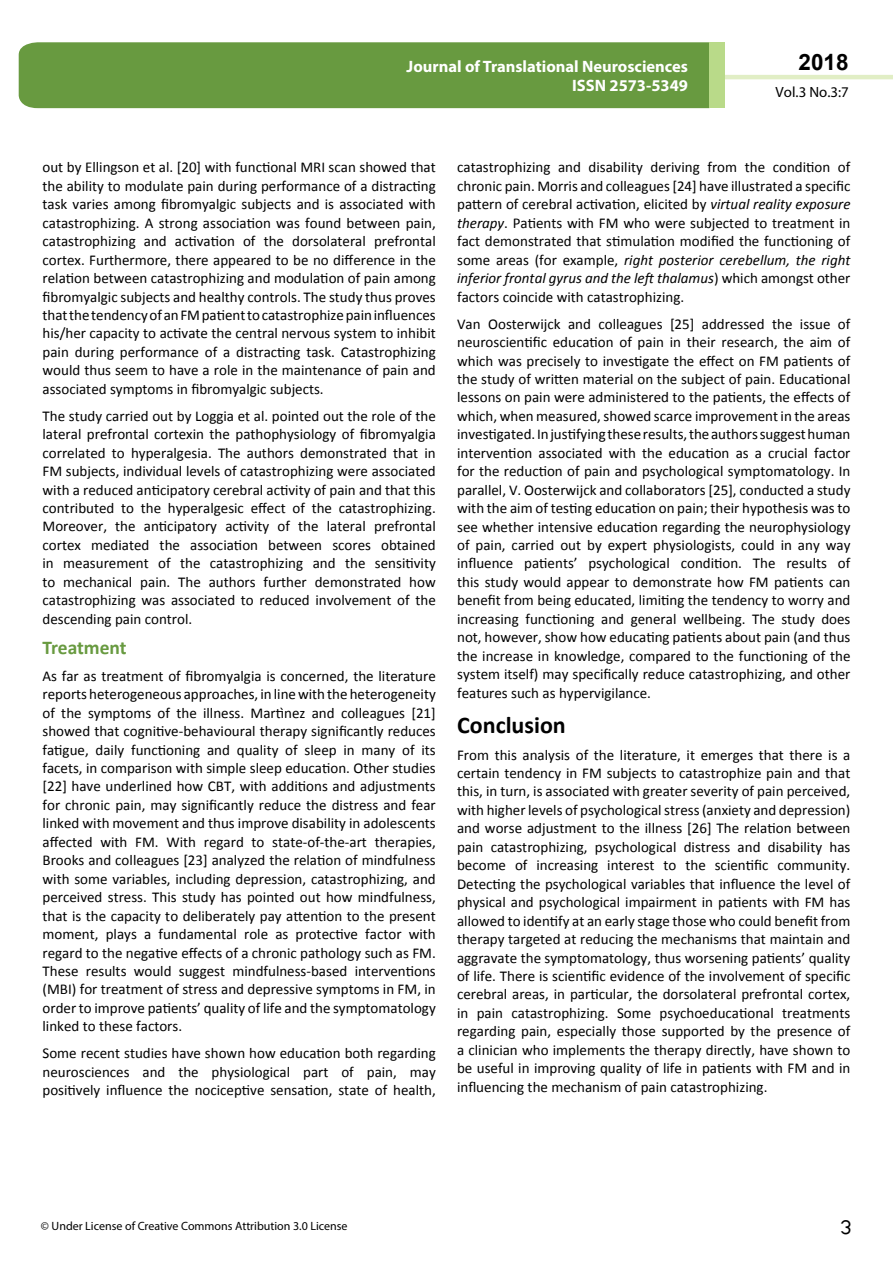
<style>
.page{position:relative;width:893px;height:1263px;background:#fff}
.page>*{position:absolute;margin:0;border:0;box-sizing:border-box;transform-origin:0 0}
.t1{font:25.5px "Tunga";color:#000}
.t2{font:700 24px "Calibri";color:#000}
.t3{font:700 22.5px "Arial";color:#000}
.t4{font:700 19.5px "Calibri";letter-spacing:-.005em;color:#689a40}
.t5{font:700 18px/21.6px "Myriad Pro";color:#fff;text-align:right;scale:.96 1}
.t6{font:700 16.5px/19.8px "Myriad Pro";color:#fff;text-align:right}
.t7{font:15px/18.5px "Calibri";color:#000;text-align:justify}
.t8{font:14.85px "Myriad Pro";color:#000}
.t9{font:12px "Myriad Pro";color:#000}
.s1{font-style:italic}
</style>
<div class="page">
<hr style="left:724px;top:75px;width:169px;height:4px;background:#e1eec5">
<div style="left:19px;top:42px;width:690px;height:66px;background:#689a40"></div>
<div style="left:709px;top:42px;width:16px;height:66px;background:#b9da89"></div>
<p class="t5" style="left:517px;top:54px;width:198px">ARCHIVOS DE MEDICINA<br>ISSN 1698-9465</p>
<p class="t6" style="left:407px;top:56px;width:283px">Journal of Translational Neurosciences<br>ISSN 2573-5349</p>
<h3 class="t3" style="left:799px;top:47px;width:52px">2018</h3>
<p class="t8" style="left:776px;top:83px;width:75px">Vol.3 No.3:7</p>
<p class="t7" style="left:43px;top:158px;width:395px">out by Ellingson et al. [20] with functional MRI scan showed that the ability to modulate pain during performance of a distracting task varies among fibromyalgic subjects and is associated with catastrophizing. A strong association was found between pain, catastrophizing and activation of the dorsolateral prefrontal cortex. Furthermore, there appeared to be no difference in the relation between catastrophizing and modulation of pain among fibromyalgic subjects and healthy controls. The study thus proves that the tendency of an FM patient to catastrophize pain influences his/her capacity to activate the central nervous system to inhibit pain during performance of a distracting task. Catastrophizing would thus seem to have a role in the maintenance of pain and associated symptoms in fibromyalgic subjects.</p>
<p class="t7" style="left:43px;top:407px;width:395px">The study carried out by Loggia et al. pointed out the role of the lateral prefrontal cortexin the pathophysiology of fibromyalgia correlated to hyperalgesia. The authors demonstrated that in FM subjects, individual levels of catastrophizing were associated with a reduced anticipatory cerebral activity of pain and that this contributed to the hyperalgesic effect of the catastrophizing.<br>Moreover, the anticipatory activity of the lateral prefrontal cortex mediated the association between scores obtained in measurement of the catastrophizing and the sensitivity to mechanical pain. The authors further demonstrated how catastrophizing was associated to reduced involvement of the descending pain control.</p>
<h3 class="t4" style="left:43px;top:635px;width:86px">Treatment</h3>
<p class="t7" style="left:43px;top:667px;width:395px">As far as treatment of fibromyalgia is concerned, the literature reports heterogeneous approaches, in line with the heterogeneity of the symptoms of the illness. Martìnez and colleagues [21] showed that cognitive-behavioural therapy significantly reduces fatigue, daily functioning and quality of sleep in many of its facets, in comparison with simple sleep education. Other studies [22] have underlined how CBT, with additions and adjustments for chronic pain, may significantly reduce the distress and fear linked with movement and thus improve disability in adolescents affected with FM. With regard to state-of-the-art therapies, Brooks and colleagues [23] analyzed the relation of mindfulness with some variables, including depression, catastrophizing, and perceived stress. This study has pointed out how mindfulness, that is the capacity to deliberately pay attention to the present moment, plays a fundamental role as protective factor with regard to the negative effects of a chronic pathology such as FM.<br>These results would suggest mindfulness-based interventions (MBI) for treatment of stress and depressive symptoms in FM, in order to improve patients’ quality of life and the symptomatology linked to these factors.</p>
<p class="t7" style="left:43px;top:1044px;width:395px">Some recent studies have shown how education both regarding neurosciences and the physiological part of pain, may positively influence the nociceptive sensation, state of health,</p>
<p class="t7" style="left:457px;top:158px;width:395px">catastrophizing and disability deriving from the condition of chronic pain. Morris and colleagues [24] have illustrated a specific pattern of cerebral activation, elicited by <span class="s1">virtual reality exposure therapy</span>. Patients with FM who were subjected to treatment in fact demonstrated that stimulation modified the functioning of some areas (for example, <span class="s1">right posterior cerebellum, the right inferior frontal gyrus and the left thalamus</span>) which amongst other factors coincide with catastrophizing.</p>
<p class="t7" style="left:457px;top:314px;width:395px">Van Oosterwijck and colleagues [25] addressed the issue of neuroscientific education of pain in their research, the aim of which was precisely to investigate the effect on FM patients of the study of written material on the subject of pain. Educational lessons on pain were administered to the patients, the effects of which, when measured, showed scarce improvement in the areas investigated. In justifying these results, the authors suggest human intervention associated with the education as a crucial factor for the reduction of pain and psychological symptomatology. In parallel, V. Oosterwijck and collaborators [25], conducted a study with the aim of testing education on pain; their hypothesis was to see whether intensive education regarding the neurophysiology of pain, carried out by expert physiologists, could in any way influence patients’ psychological condition. The results of this study would appear to demonstrate how FM patients can benefit from being educated, limiting the tendency to worry and increasing functioning and general wellbeing. The study does not, however, show how educating patients about pain (and thus the increase in knowledge, compared to the functioning of the system itself) may specifically reduce catastrophizing, and other features such as hypervigilance.</p>
<h2 class="t2" style="left:457px;top:709px;width:110px">Conclusion</h2>
<p class="t7" style="left:457px;top:745px;width:395px">From this analysis of the literature, it emerges that there is a certain tendency in FM subjects to catastrophize pain and that this, in turn, is associated with greater severity of pain perceived, with higher levels of psychological stress (anxiety and depression) and worse adjustment to the illness [26] The relation between pain catastrophizing, psychological distress and disability has become of increasing interest to the scientific community.<br>Detecting the psychological variables that influence the level of physical and psychological impairment in patients with FM has allowed to identify at an early stage those who could benefit from therapy targeted at reducing the mechanisms that maintain and aggravate the symptomatology, thus worsening patients’ quality of life. There is scientific evidence of the involvement of specific cerebral areas, in particular, the dorsolateral prefrontal cortex, in pain catastrophizing. Some psychoeducational treatments regarding pain, especially those supported by the presence of a clinician who implements the therapy directly, have shown to be useful in improving quality of life in patients with FM and in influencing the mechanism of pain catastrophizing.</p>
<p class="t9" style="left:41px;top:1218px;width:308px">© Under License of Creative Commons Attribution 3.0 License</p>
<h1 class="t1" style="left:840px;top:1210px;width:13px">3</h1>
</div>
